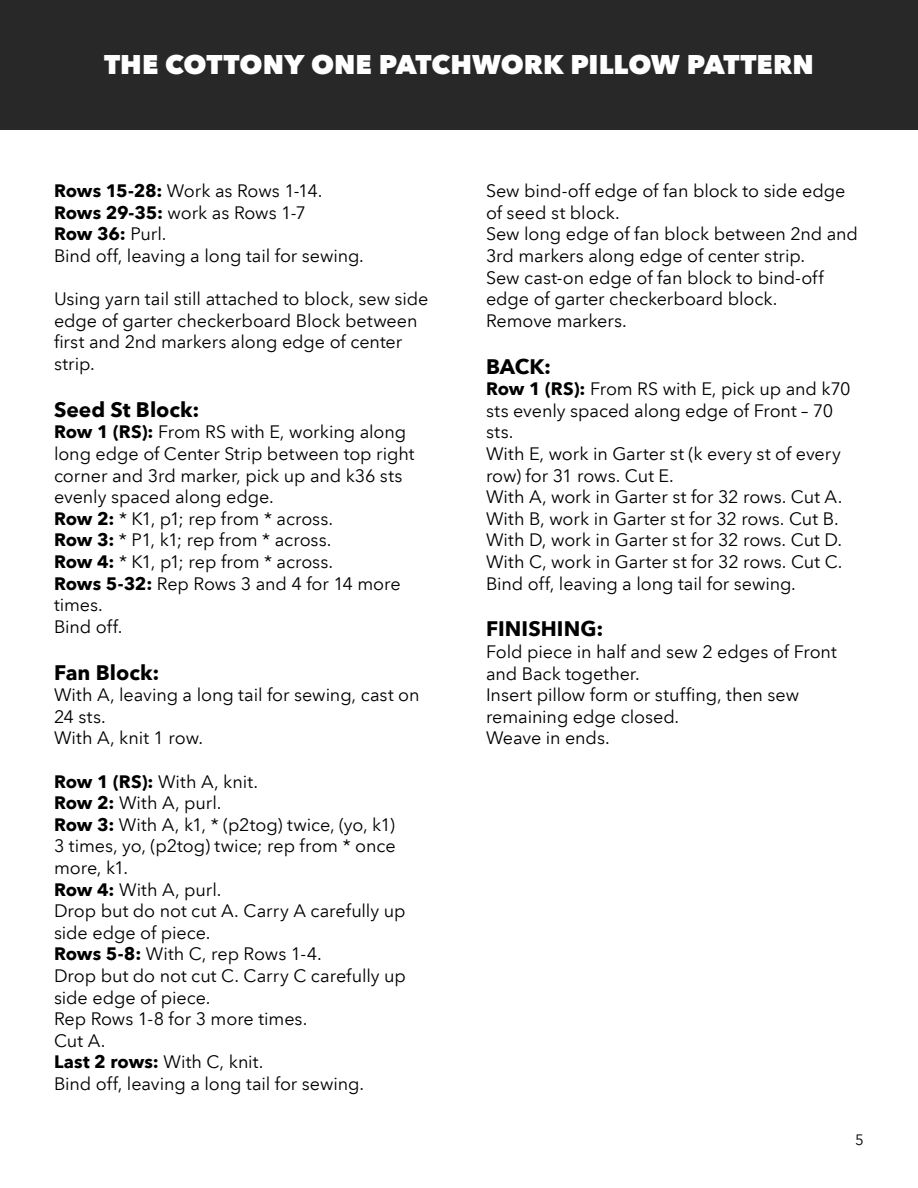
<style>
.page{position:relative;width:918px;height:1188px;background:#fff}
.page>*{position:absolute;margin:0;border:0;box-sizing:border-box;transform-origin:0 0}
.t1{font:800 27px "Avenir Next LT Pro";color:#fff}
.t2{font:700 21px "Avenir Next LT Pro";letter-spacing:.005em;color:#000}
.t3{font:18px/21.6px "Avenir Next LT Pro";letter-spacing:-.005em;color:#000}
.t4{font:700 18px "Avenir Next LT Pro";color:#000}
.t5{font:15px "Avenir Next LT Pro";color:#000}
.s1{font-weight:700}
.s2{font-weight:400}
</style>
<div class="page">
<div style="left:0;top:0;width:918px;height:130px;background:#292829"></div>
<p class="t1" style="left:104px;top:48px;width:711px">THE COTTONY ONE PATCHWORK PILLOW PATTERN</p>
<p class="t3" style="left:54px;top:180px;width:270px"><span class="s1">Rows 15-28:</span> Work as Rows 1-14.</p>
<p class="t3" style="left:54px;top:202px;width:254px"><span class="s1">Rows 29-35:</span> work as Rows 1-7</p>
<p class="t4" style="left:54px;top:223px;width:114px">Row 36: <span class="s2">Purl.</span></p>
<p class="t3" style="left:54px;top:245px;width:312px">Bind off, leaving a long tail for sewing.</p>
<p class="t3" style="left:54px;top:288px;width:376px">Using yarn tail still attached to block, sew side edge of garter checkerboard Block between first and 2nd markers along edge of center strip.</p>
<p class="t2" style="left:54px;top:397px;width:147px">Seed St Block:</p>
<p class="t3" style="left:54px;top:421px;width:362px"><span class="s1">Row 1 (RS):</span> From RS with E, working along long edge of Center Strip between top right corner and 3rd marker, pick up and k36 sts evenly spaced along edge.</p>
<p class="t3" style="left:54px;top:508px;width:281px"><span class="s1">Row 2:</span> * K1, p1; rep from * across.</p>
<p class="t3" style="left:54px;top:529px;width:279px"><span class="s1">Row 3:</span> * P1, k1; rep from * across.</p>
<p class="t3" style="left:54px;top:551px;width:281px"><span class="s1">Row 4:</span> * K1, p1; rep from * across.</p>
<p class="t3" style="left:54px;top:573px;width:348px"><span class="s1">Rows 5-32:</span> Rep Rows 3 and 4 for 14 more times.</p>
<p class="t3" style="left:54px;top:616px;width:70px">Bind off.</p>
<p class="t2" style="left:54px;top:659px;width:107px">Fan Block:</p>
<p class="t3" style="left:54px;top:684px;width:367px">With A, leaving a long tail for sewing, cast on<br>24 sts.</p>
<p class="t3" style="left:54px;top:727px;width:151px">With A, knit 1 row.</p>
<p class="t3" style="left:54px;top:771px;width:206px"><span class="s1">Row 1 (RS):</span> With A, knit.</p>
<p class="t3" style="left:54px;top:792px;width:169px"><span class="s1">Row 2:</span> With A, purl.</p>
<p class="t3" style="left:54px;top:814px;width:343px;text-align:justify"><span class="s1">Row 3:</span> With A, k1, * (p2tog) twice, (yo, k1)<br>3 times, yo, (p2tog) twice; rep from * once more, k1.</p>
<p class="t3" style="left:54px;top:879px;width:169px"><span class="s1">Row 4:</span> With A, purl.</p>
<p class="t3" style="left:54px;top:900px;width:353px">Drop but do not cut A. Carry A carefully up side edge of piece.</p>
<p class="t3" style="left:54px;top:943px;width:269px"><span class="s1">Rows 5-8:</span> With C, rep Rows 1-4.</p>
<p class="t3" style="left:54px;top:965px;width:354px">Drop but do not cut C. Carry C carefully up side edge of piece.</p>
<p class="t3" style="left:54px;top:1008px;width:255px">Rep Rows 1-8 for 3 more times.</p>
<p class="t3" style="left:54px;top:1030px;width:53px">Cut A.</p>
<p class="t3" style="left:54px;top:1051px;width:211px"><span class="s1">Last 2 rows:</span> With C, knit.</p>
<p class="t3" style="left:54px;top:1073px;width:312px">Bind off, leaving a long tail for sewing.</p>
<p class="t3" style="left:486px;top:180px;width:361px">Sew bind-off edge of fan block to side edge of seed st block.</p>
<p class="t3" style="left:486px;top:223px;width:374px">Sew long edge of fan block between 2nd and<br>3rd markers along edge of center strip.</p>
<p class="t3" style="left:486px;top:267px;width:339px">Sew cast-on edge of fan block to bind-off edge of garter checkerboard block.</p>
<p class="t3" style="left:486px;top:310px;width:142px">Remove markers.</p>
<p class="t2" style="left:486px;top:353px;width:67px">BACK:</p>
<p class="t3" style="left:486px;top:378px;width:366px"><span class="s1">Row 1 (RS):</span> From RS with E, pick up and k70 sts evenly spaced along edge of Front – 70 sts.</p>
<p class="t3" style="left:486px;top:443px;width:356px">With E, work in Garter st (k every st of every row) for 31 rows. Cut E.</p>
<p class="t3" style="left:486px;top:486px;width:358px">With A, work in Garter st for 32 rows. Cut A.</p>
<p class="t3" style="left:486px;top:508px;width:354px">With B, work in Garter st for 32 rows. Cut B.</p>
<p class="t3" style="left:486px;top:529px;width:358px">With D, work in Garter st for 32 rows. Cut D.</p>
<p class="t3" style="left:486px;top:551px;width:358px">With C, work in Garter st for 32 rows. Cut C.</p>
<p class="t3" style="left:486px;top:573px;width:312px">Bind off, leaving a long tail for sewing.</p>
<p class="t2" style="left:486px;top:616px;width:119px">FINISHING:</p>
<p class="t3" style="left:486px;top:641px;width:352px">Fold piece in half and sew 2 edges of Front and Back together.</p>
<p class="t3" style="left:486px;top:684px;width:315px">Insert pillow form or stuffing, then sew remaining edge closed.</p>
<p class="t3" style="left:486px;top:727px;width:125px">Weave in ends.</p>
<p class="t5" style="left:855px;top:1131px;width:10px">5</p>
</div>
